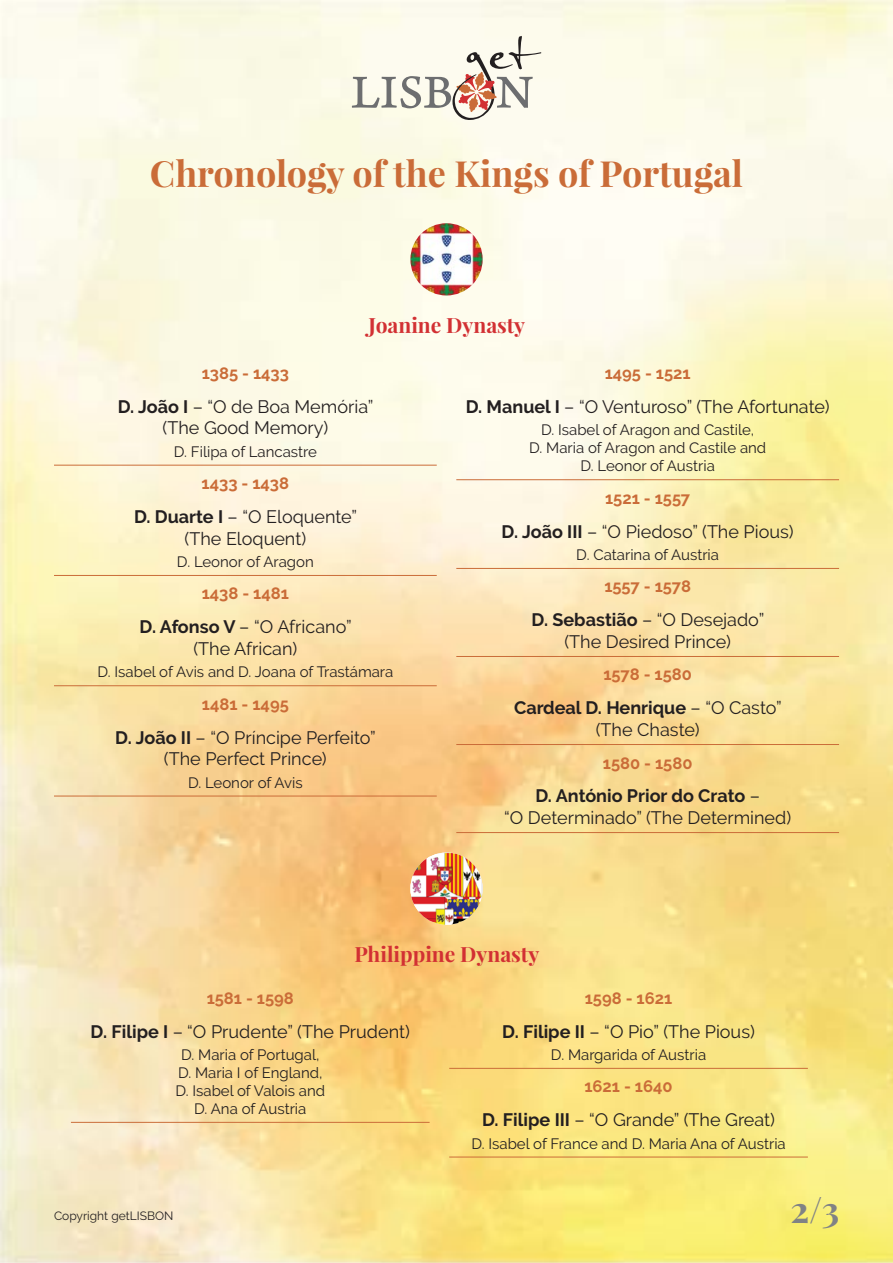
<style>
.page{position:relative;width:893px;height:1263px;background:#fff}
.page>*{position:absolute;margin:0;border:0;box-sizing:border-box;transform-origin:0 0}
.t1{font:700 36px "Playfair Display";color:#ca6c38}
.t2{font:700 36px "Playfair Display";color:#808285}
.t3{font:700 21px "Playfair Display";color:#d23033}
.t4{font:18px/21.6px "Raleway";color:#231f20;text-align:center}
.t5{font:700 16.5px "Raleway";color:#ca6c38}
.t6{font:15px/18px "Raleway";color:#231f20;text-align:center}
.t7{font:12px "Raleway";color:#231f20}
.s1{font-weight:700}
</style>
<div class="page">
<img style="left:0;top:0;width:893px;height:1263px">
<img style="left:410px;top:223px;width:73px;height:73px;border-radius:50%">
<hr style="left:54px;top:465px;width:383px;height:1px;background:#ca6c38">
<hr style="left:54px;top:575px;width:383px;height:1px;background:#ca6c38">
<hr style="left:54px;top:685px;width:383px;height:1px;background:#ca6c38">
<hr style="left:54px;top:796px;width:383px;height:1px;background:#ca6c38">
<hr style="left:456px;top:479px;width:383px;height:1px;background:#ca6c38">
<hr style="left:456px;top:568px;width:383px;height:1px;background:#ca6c38">
<hr style="left:456px;top:656px;width:383px;height:1px;background:#ca6c38">
<hr style="left:456px;top:744px;width:383px;height:1px;background:#ca6c38">
<hr style="left:456px;top:832px;width:383px;height:1px;background:#ca6c38">
<svg style="left:352px;top:35px;width:189px;height:85px"></svg>
<img style="left:410px;top:853px;width:73px;height:72px;border-radius:50%">
<hr style="left:71px;top:1122px;width:359px;height:1px;background:#ca6c38">
<hr style="left:449px;top:1068px;width:359px;height:1px;background:#ca6c38">
<hr style="left:449px;top:1157px;width:359px;height:1px;background:#ca6c38">
<h1 class="t1" style="left:150px;top:159px;width:594px">Chronology of the Kings of Portugal</h1>
<p class="t3" style="left:368px;top:317px;width:158px">Joanine Dynasty</p>
<p class="t5" style="left:202px;top:363px;width:89px">1385 - 1433</p>
<p class="t4" style="left:118px;top:396px;width:257px"><span class="s1">D. João I</span> – “O de Boa Memória” (The Good Memory)</p>
<p class="t6" style="left:174px;top:442px;width:145px">D. Filipa of Lancastre</p>
<p class="t5" style="left:202px;top:474px;width:89px">1433 - 1438</p>
<p class="t4" style="left:134px;top:506px;width:225px"><span class="s1">D. Duarte I</span> – “O Eloquente” (The Eloquent)</p>
<p class="t6" style="left:177px;top:553px;width:138px">D. Leonor of Aragon</p>
<p class="t5" style="left:202px;top:584px;width:89px">1438 - 1481</p>
<p class="t4" style="left:140px;top:616px;width:214px"><span class="s1">D. Afonso V</span> – “O Africano” (The African)</p>
<p class="t6" style="left:97px;top:663px;width:297px">D. Isabel of Avis and D. Joana of Trastámara</p>
<p class="t5" style="left:202px;top:694px;width:88px">1481 - 1495</p>
<p class="t4" style="left:115px;top:727px;width:262px"><span class="s1">D. João II</span> – “O Príncipe Perfeito” (The Perfect Prince)</p>
<p class="t6" style="left:188px;top:773px;width:116px">D. Leonor of Avis</p>
<p class="t5" style="left:605px;top:364px;width:87px">1495 - 1521</p>
<p class="t4" style="left:466px;top:396px;width:365px"><span class="s1">D. Manuel I</span> – “O Venturoso” (The Afortunate)</p>
<p class="t6" style="left:529px;top:421px;width:239px">D. Isabel of Aragon and Castile,<br>D. Maria of Aragon and Castile and<br>D. Leonor of Austria</p>
<p class="t5" style="left:605px;top:488px;width:87px">1521 - 1557</p>
<p class="t4" style="left:502px;top:521px;width:294px"><span class="s1">D. João III</span> – “O Piedoso” (The Pious)</p>
<p class="t6" style="left:576px;top:546px;width:144px">D. Catarina of Austria</p>
<p class="t5" style="left:604px;top:577px;width:88px">1557 - 1578</p>
<p class="t4" style="left:531px;top:609px;width:234px"><span class="s1">D. Sebastião</span> – “O Desejado” (The Desired Prince)</p>
<p class="t5" style="left:603px;top:665px;width:90px">1578 - 1580</p>
<p class="t4" style="left:514px;top:697px;width:269px"><span class="s1">Cardeal D. Henrique</span> – “O Casto” (The Chaste)</p>
<p class="t5" style="left:603px;top:753px;width:91px">1580 - 1580</p>
<p class="t4" style="left:504px;top:785px;width:288px"><span class="s1">D. António Prior do Crato</span> –<br>“O Determinado” (The Determined)</p>
<p class="t3" style="left:354px;top:946px;width:186px">Philippine Dynasty</p>
<p class="t5" style="left:207px;top:988px;width:89px">1581 - 1598</p>
<p class="t4" style="left:91px;top:1020px;width:321px"><span class="s1">D. Filipe I</span> – “O Prudente” (The Prudent)</p>
<p class="t6" style="left:175px;top:1046px;width:151px">D. Maria of Portugal,<br>D. Maria I of England,<br>D. Isabel of Valois and<br>D. Ana of Austria</p>
<p class="t7" style="left:54px;top:1209px;width:121px">Copyright getLISBON</p>
<p class="t5" style="left:585px;top:988px;width:89px">1598 - 1621</p>
<p class="t4" style="left:502px;top:1020px;width:254px"><span class="s1">D. Filipe II</span> – “O Pio” (The Pious)</p>
<p class="t6" style="left:551px;top:1046px;width:157px">D. Margarida of Austria</p>
<p class="t5" style="left:584px;top:1077px;width:90px">1621 - 1640</p>
<p class="t4" style="left:482px;top:1109px;width:295px"><span class="s1">D. Filipe III</span> – “O Grande” (The Great)</p>
<p class="t6" style="left:471px;top:1134px;width:316px">D. Isabel of France and D. Maria Ana of Austria</p>
<h1 class="t2" style="left:790px;top:1195px;width:50px">2/3</h1>
</div>
